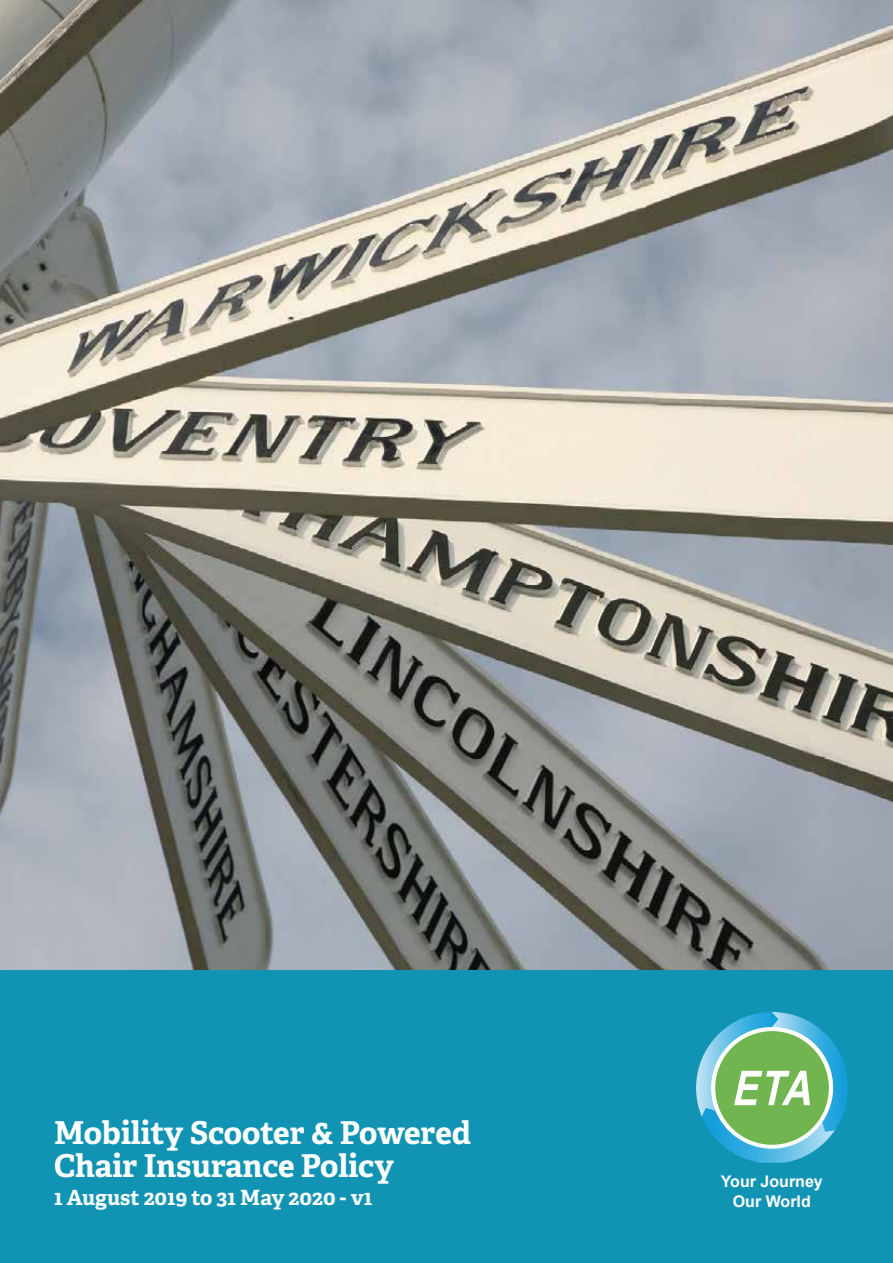
<style>
.page{position:relative;width:893px;height:1263px;background:#fff}
.page>*{position:absolute;margin:0;border:0;box-sizing:border-box;transform-origin:0 0}
.t1{font:700 31.5px/33px "Adelle Basic";color:#fff}
.t2{font:700 21px "Adelle Basic";letter-spacing:-.005em;color:#fff}
.t3{font:700 16.05px/19.2px "Arial";color:#fff;text-align:center}
</style>
<div class="page">
<div style="left:0;top:969px;width:893px;height:294px;background:#1194b4"></div>
<svg style="left:696px;top:1012px;width:152px;height:151px"></svg>
<img style="left:0;top:0;width:893px;height:969px">
<p class="t1" style="left:54px;top:1117px;width:419px">Mobility Scooter &amp; Powered<br>Chair Insurance Policy</p>
<p class="t2" style="left:54px;top:1184px;width:320px">1 August 2019 to 31 May 2020 - v1</p>
<p class="t3" style="left:721px;top:1173px;width:104px">Your Journey<br>Our World</p>
</div>
